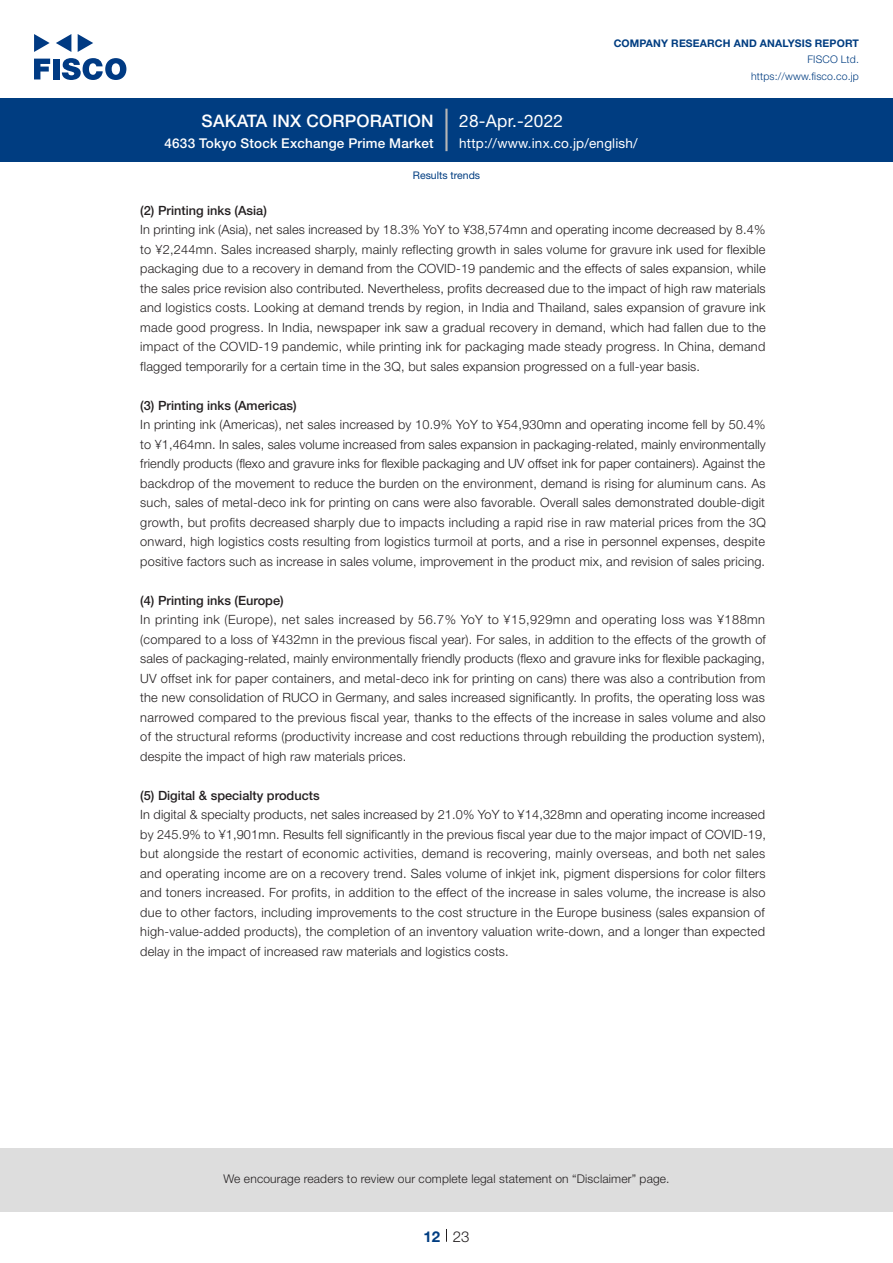
<style>
.page{position:relative;width:893px;height:1263px;background:#fff}
.page>*{position:absolute;margin:0;border:0;box-sizing:border-box;transform-origin:0 0}
.t1{font:500 17.25px "Helvetica Neue LT Std";letter-spacing:.015em;color:#fff}
.t2{font:17.25px "Helvetica Neue LT Std";letter-spacing:.015em;color:#fff}
.t3{font:300 15px "Helvetica Neue LT Std";color:#231f20}
.t4{font:700 15px "Helvetica Neue LT Std";color:#003d81}
.t5{font:500 13.5px "Helvetica Neue LT Std";letter-spacing:.015em;color:#fff}
.t6{font:13.5px "Helvetica Neue LT Std";letter-spacing:.015em;color:#fff}
.t7{font:300 12.75px/19.5px "Helvetica Neue LT Std";letter-spacing:.015em;color:#231f20;text-align:justify}
.t8{font:500 12.75px "Helvetica Neue LT Std";color:#231f20}
.t9{font:300 12px "Helvetica Neue LT Std";letter-spacing:.015em;color:#231f20}
.t10{font:700 10.5px "Helvetica Neue LT Std";letter-spacing:.015em;color:#003d81}
.t11{font:300 10.5px/16.5px "Helvetica Neue LT Std";letter-spacing:.015em;color:#003d81;text-align:right}
.t12{font:10.5px "Helvetica Neue LT Std";color:#003d81}
</style>
<div class="page">
<div style="left:0;top:1148px;width:893px;height:64px;background:#ddd"></div>
<svg style="left:34px;top:59px;width:16px;height:20px"></svg>
<div style="left:53px;top:59px;width:6px;height:20px;background:#003a83"></div>
<svg style="left:62px;top:58px;width:64px;height:22px"></svg>
<svg style="left:34px;top:34px;width:16px;height:18px"></svg>
<svg style="left:78px;top:34px;width:15px;height:18px"></svg>
<svg style="left:56px;top:34px;width:15px;height:18px"></svg>
<div style="left:0;top:98px;width:893px;height:64px;background:#003d81"></div>
<hr style="left:445px;top:109px;width:3px;height:42px;background:#b5b5b6">
<svg style="left:446px;top:1229px;width:1px;height:13px"></svg>
<h1 class="t1" style="left:202px;top:110px;width:234px">SAKATA INX CORPORATION</h1>
<p class="t5" style="left:165px;top:135px;width:271px">4633 Tokyo Stock Exchange Prime Market</p>
<h1 class="t2" style="left:459px;top:110px;width:105px">28-Apr.-2022</h1>
<p class="t10" style="left:614px;top:37px;width:247px">COMPANY RESEARCH AND ANALYSIS REPORT</p>
<p class="t11" style="left:751px;top:51px;width:109px">FISCO Ltd. https://www.fisco.co j p.</p>
<p class="t6" style="left:459px;top:135px;width:180px">http://www.inx.co j p. /english/</p>
<p class="t12" style="left:413px;top:169px;width:69px">Results trends</p>
<p class="t8" style="left:140px;top:203px;width:128px">2( ) Printing inks (Asia(</p>
<p class="t7" style="left:140px;top:220px;width:627px">In printing ink (Asia ,) net sales increased by 18.3% YoY to ¥38,574mn and operating income decreased by 8.4% to ¥2,244mn. Sales increased sharply, mainly reflecting growth in sales volume for gravure ink used for flexible packaging due to a recovery in demand from the COVID-19 pandemic and the effects of sales expansion, while the sales price revision also contributed. Nevertheless, profits decreased due to the impact of high raw materials and logistics costs. Looking at demand trends by region in, India and Thailand, sales expansion of gravure ink made good progress In. India, newspaper ink saw a gradual recovery in demand, which had fallen due to the impact of the COVID-19 pandemic, while printing ink for packaging made steady progress In. China, demand flagged temporarily for a certain time in the Q3 , but sales expansion progressed on a full-year basis.</p>
<p class="t8" style="left:140px;top:398px;width:158px">3( ) Printing inks (Americas(</p>
<p class="t7" style="left:140px;top:415px;width:627px">In printing ink (Americas ,) net sales increased by 10.9% YoY to ¥54,930mn and operating income fell by 50.4% to ¥1,464mn In. sales, sales volume increased from sales expansion in packaging-related, mainly environmentally friendly products (flexo and gravure inks for flexible packaging and UV offset ink for paper containers .) Against the backdrop of the movement to reduce the burden on the environment, demand is rising for aluminum cans. As such, sales of metal-deco ink for printing on cans were also favorable. Overall sales demonstrated double-digit growth, but profits decreased sharply due to impacts including a rapid rise in raw material prices from the Q3 onward, high logistics costs resulting from logistics turmoil at ports, and a rise in personnel expenses, despite positive factors such as increase in sales volume, improvement in the product mix, and revision of sales pricing.</p>
<p class="t8" style="left:140px;top:593px;width:145px">4( ) Printing inks (Europe(</p>
<p class="t7" style="left:140px;top:610px;width:627px">In printing ink (Europe ,) net sales increased by 56.7% YoY to ¥15,929mn and operating loss was ¥188mn (compared to a loss of ¥432mn in the previous fiscal year .) For sales in, addition to the effects of the growth of sales of packaging-related, mainly environmentally friendly products (flexo and gravure inks for flexible packaging, UV offset ink for paper containers, and metal-deco ink for printing on cans) there was also a contribution from the new consolidation of RUCO in Germany, and sales increased significantly In. profits, the operating loss was narrowed compared to the previous fiscal year, thanks to the effects of the increase in sales volume and also of the structural reforms (productivity increase and cost reductions through rebuilding the production system ,( despite the impact of high raw materials prices.</p>
<p class="t8" style="left:140px;top:788px;width:181px">5( ) Digital &amp; specialty products</p>
<p class="t7" style="left:140px;top:805px;width:627px">In digital &amp; specialty products, net sales increased by 21.0% YoY to ¥14,328mn and operating income increased by 245.9% to ¥1,901mn. Results fell significantly in the previous fiscal year due to the major impact of COVID-19, but alongside the restart of economic activities, demand is recovering, mainly overseas, and both net sales and operating income are on a recovery trend. Sales volume of inkjet ink, pigment dispersions for color filters and toners increased. For profits in, addition to the effect of the increase in sales volume, the increase is also due to other factors, including improvements to the cost structure in the Europe business (sales expansion of high-value-added products ,) the completion of an inventory valuation write-down, and a longer than expected delay in the impact of increased raw materials and logistics costs.</p>
<p class="t9" style="left:223px;top:1171px;width:448px">We encourage readers to review our complete legal statement on “Disclaimer” page.</p>
<p class="t4" style="left:423px;top:1227px;width:18px">12</p>
<p class="t3" style="left:453px;top:1227px;width:18px">23</p>
</div>
